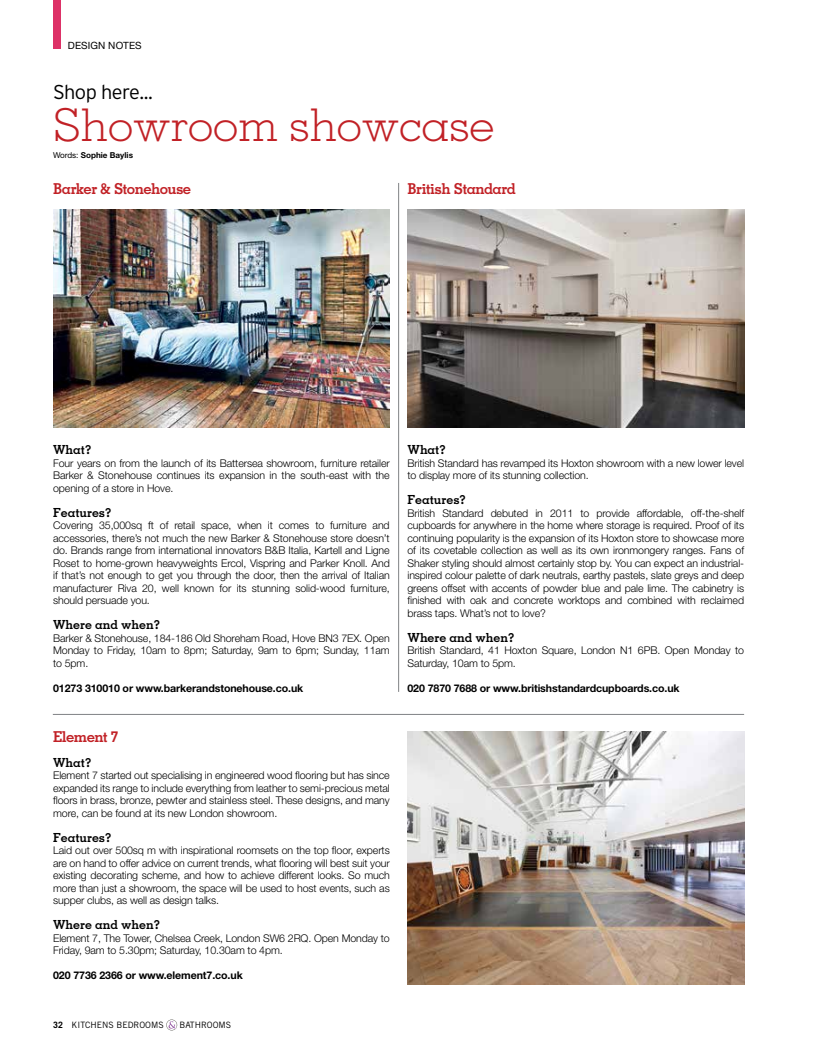
<style>
.page{position:relative;width:815px;height:1053px;background:#fff}
.page>*{position:absolute;margin:0;border:0;box-sizing:border-box;transform-origin:0 0}
.t1{font:300 45px "Memphis LT";color:#c12126}
.t2{font:300 20px "Interstate";letter-spacing:-.03em;color:#000}
.t3{font:700 15px "Memphis LT";letter-spacing:-.04em;color:#c12126}
.t4{font:700 12.5px "Memphis LT";color:#000}
.t5{font:300 10.62px/12.5px "Helvetica Neue LT";letter-spacing:-.01em;color:#000;text-align:justify}
.t6{font:700 10.62px "Helvetica Neue LT";letter-spacing:-.01em;color:#000}
.t7{font:10px "Helvetica Neue LT";letter-spacing:.015em;color:#000}
.t8{font:8.75px "Trade Gothic LT";color:#000}
.t9{font:700 8.12px "Helvetica Neue LT";color:#000}
.s1{font-weight:400}
.s2{font-weight:700}
</style>
<div class="page">
<hr style="left:53px;top:714px;width:691px;height:1px;background:#808285">
<img style="left:53px;top:209px;width:337px;height:219px">
<img style="left:407px;top:209px;width:337px;height:219px">
<img style="left:407px;top:731px;width:337px;height:253px">
<hr style="left:398px;top:183px;width:1px;height:508px;background:#808285">
<div style="left:53px;top:0;width:8px;height:49px;background:#dd3167"></div>
<svg style="left:166px;top:1019px;width:11px;height:11px"></svg>
<p class="t7" style="left:68px;top:39px;width:75px">DESIGN NOTES</p>
<h2 class="t2" style="left:53px;top:80px;width:101px">Shop here...</h2>
<h1 class="t1" style="left:53px;top:97px;width:443px">Showroom showcase</h1>
<p class="t9" style="left:53px;top:150px;width:81px"><span class="s1">Words:</span> Sophie Baylis</p>
<h3 class="t3" style="left:53px;top:179px;width:140px">Barker &amp; Stonehouse</h3>
<h3 class="t3" style="left:407px;top:179px;width:110px">British Standard</h3>
<p class="t4" style="left:53px;top:442px;width:40px">What?</p>
<p class="t5" style="left:53px;top:456px;width:338px">Four years on from the launch of its Battersea showroom, furniture retailer Barker &amp; Stonehouse continues its expansion in the south-east with the opening of a store in Hove.</p>
<p class="t4" style="left:53px;top:504px;width:60px">Features?</p>
<p class="t5" style="left:53px;top:519px;width:338px">Covering 35,000sq ft of retail space, when it comes to furniture and accessories, there’s not much the new Barker &amp; Stonehouse store doesn’t do. Brands range from international innovators B&amp;B Italia, Kartell and Ligne Roset to home-grown heavyweights Ercol, Vispring and Parker Knoll. And if that’s not enough to get you through the door, then the arrival of Italian manufacturer Riva 20, well known for its stunning solid-wood furniture, should persuade you.</p>
<p class="t4" style="left:53px;top:617px;width:108px">Where and when?</p>
<p class="t5" style="left:53px;top:631px;width:338px">Barker &amp; Stonehouse, 184-186 Old Shoreham Road, Hove BN3 7EX. Open Monday to Friday, 10am to 8pm; Saturday, 9am to 6pm; Sunday, 11am to 5pm.</p>
<p class="t6" style="left:53px;top:681px;width:252px">01273 310010 or www.barkerandstonehouse.co.uk</p>
<h3 class="t3" style="left:53px;top:727px;width:67px">Element 7</h3>
<p class="t4" style="left:53px;top:754px;width:40px">What?</p>
<p class="t5" style="left:53px;top:769px;width:338px">Element 7 started out specialising in engineered wood flooring but has since expanded its range to include everything from leather to semi-precious metal floors in brass, bronze, pewter and stainless steel. These designs, and many more, can be found at its new London showroom.</p>
<p class="t4" style="left:53px;top:829px;width:60px">Features?</p>
<p class="t5" style="left:53px;top:844px;width:338px">Laid out over 500sq m with inspirational roomsets on the top floor, experts are on hand to offer advice on current trends, what flooring will best suit your existing decorating scheme, and how to achieve different looks. So much more than just a showroom, the space will be used to host events, such as supper clubs, as well as design talks.</p>
<p class="t4" style="left:53px;top:917px;width:108px">Where and when?</p>
<p class="t5" style="left:53px;top:931px;width:338px">Element 7, The Tower, Chelsea Creek, London SW6 2RQ. Open Monday to<br>Friday, 9am to 5.30pm; Saturday, 10.30am to 4pm.</p>
<p class="t6" style="left:53px;top:968px;width:191px">020 7736 2366 or www.element7.co.uk</p>
<p class="t8" style="left:53px;top:1019px;width:112px"><span class="s2">32</span> KITCHENS BEDROOMS</p>
<p class="t8" style="left:180px;top:1019px;width:53px">BATHROOMS</p>
<p class="t4" style="left:407px;top:442px;width:40px">What?</p>
<p class="t5" style="left:407px;top:456px;width:338px">British Standard has revamped its Hoxton showroom with a new lower level to display more of its stunning collection.</p>
<p class="t4" style="left:407px;top:492px;width:60px">Features?</p>
<p class="t5" style="left:407px;top:506px;width:338px">British Standard debuted in 2011 to provide affordable, off-the-shelf cupboards for anywhere in the home where storage is required. Proof of its continuing popularity is the expansion of its Hoxton store to showcase more of its covetable collection as well as its own ironmongery ranges. Fans of Shaker styling should almost certainly stop by. You can expect an industrial&shy;inspired colour palette of dark neutrals, earthy pastels, slate greys and deep greens offset with accents of powder blue and pale lime. The cabinetry is finished with oak and concrete worktops and combined with reclaimed brass taps. What’s not to love?</p>
<p class="t4" style="left:407px;top:629px;width:108px">Where and when?</p>
<p class="t5" style="left:407px;top:644px;width:338px">British Standard, 41 Hoxton Square, London N1 6PB. Open Monday to<br>Saturday, 10am to 5pm.</p>
<p class="t6" style="left:407px;top:681px;width:274px">020 7870 7688 or www.britishstandardcupboards.co.uk</p>
</div>
